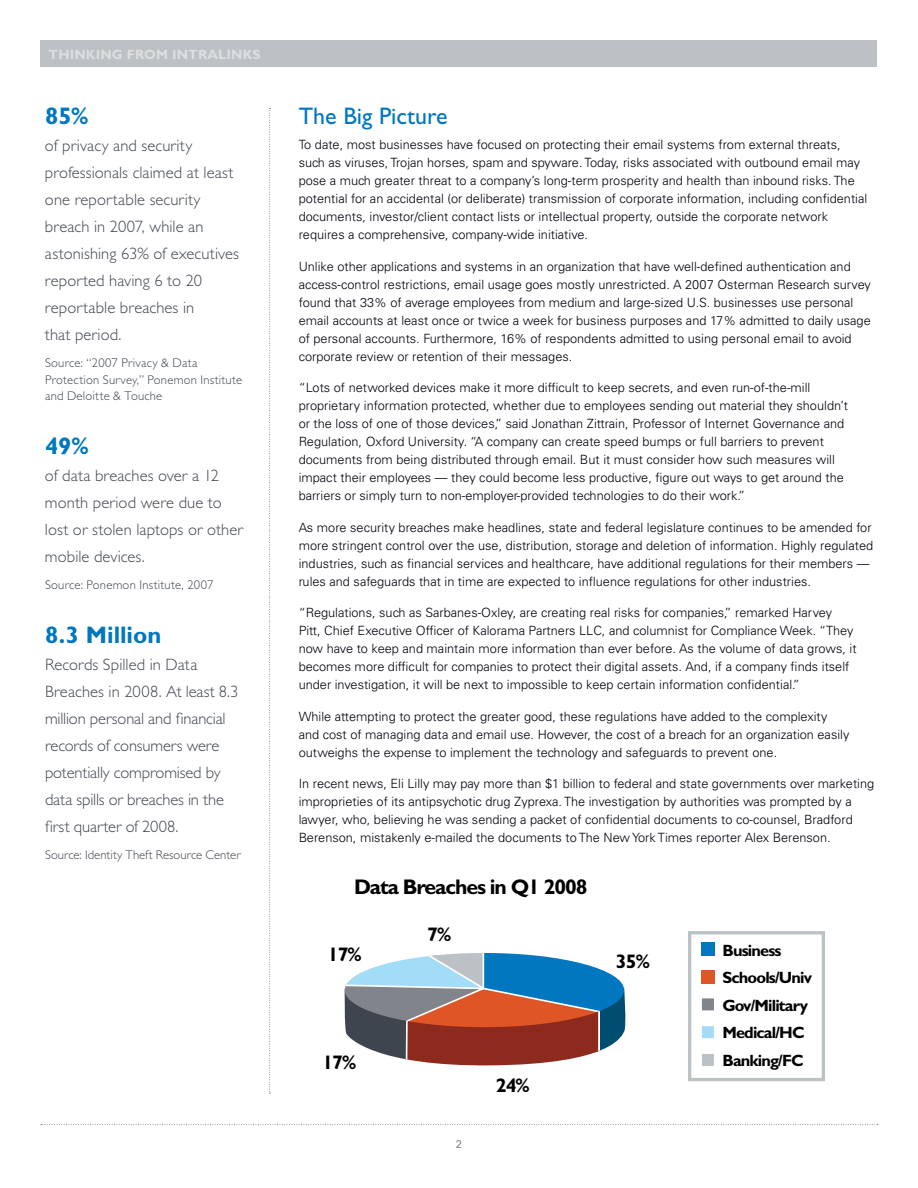
<style>
.page{position:relative;width:918px;height:1188px;background:#fff}
.page>*{position:absolute;margin:0;border:0;box-sizing:border-box;transform-origin:0 0}
.t1{font:700 24px "Gill Sans Std";color:#0077be}
.t2{font:24px "Gill Sans Std";color:#0077be}
.t3{font:700 21.3px "Gill Sans Std";letter-spacing:-.05em;color:#000}
.t4{font:700 19.65px "Gill Sans Std";letter-spacing:-.05em;color:#000}
.t5{font:300 16.5px/27px "Gill Sans Std";letter-spacing:.005em;color:#3f454f}
.t6{font:700 16.35px/27.6px "Gill Sans Std";letter-spacing:-.05em;color:#000}
.t7{font:700 13.5px "Gill Sans Std";letter-spacing:.01em;color:#dddede}
.t8{font:300 12.75px/18px "Univers LT Std";color:#00000d}
.t9{font:300 12.6px/16.5px "Gill Sans Std";letter-spacing:.015em;color:#3f454f}
.t10{font:11.25px "Univers LT Std";color:#80848a}
</style>
<div class="page">
<div style="left:40px;top:40px;width:838px;height:28px;background:#bcc1c6"></div>
<svg style="left:41px;top:1124px;width:837px;height:1px"></svg>
<svg style="left:269px;top:108px;width:2px;height:986px"></svg>
<svg style="left:344px;top:953px;width:282px;height:113px"></svg>
<div style="left:688px;top:931px;width:137px;height:150px;border:3px solid #bcc1c6"></div>
<div style="left:701px;top:942px;width:14px;height:14px;background:#0077be"></div>
<div style="left:701px;top:970px;width:14px;height:13px;background:#df5526"></div>
<div style="left:700px;top:997px;width:16px;height:15px;background:#81848a;border:2px solid #fff"></div>
<div style="left:700px;top:1025px;width:16px;height:15px;background:#a3dcf7;border:2px solid #fff"></div>
<div style="left:700px;top:1052px;width:16px;height:16px;background:#bcc1c6;border:2px solid #fff"></div>
<p class="t7" style="left:48px;top:46px;width:214px">Thinking from I ntraLinks</p>
<h1 class="t1" style="left:45px;top:102px;width:45px">85%</h1>
<p class="t5" style="left:45px;top:133px;width:196px">of privacy and security professionals claimed at least one reportable security breach in 2007, while an astonishing 63% of executives reported having 6 to 20 reportable breaches in<br>that period.</p>
<p class="t9" style="left:45px;top:355px;width:199px">Source: “2007 Privacy &amp; Data<br>Protection Survey,” Ponemon Institute and Deloitte &amp; Touche</p>
<h1 class="t1" style="left:45px;top:432px;width:45px">49%</h1>
<p class="t5" style="left:45px;top:463px;width:200px">of data breaches over a 12 month period were due to lost or stolen laptops or other mobile devices.</p>
<p class="t9" style="left:45px;top:577px;width:170px">Source: Ponemon Institute, 2007</p>
<h1 class="t1" style="left:45px;top:621px;width:118px">8.3 Million</h1>
<p class="t5" style="left:45px;top:652px;width:195px">Records Spilled in Data<br>Breaches in 2008. At least 8.3 million personal and financial records of consumers were potentially compromised by data spills or breaches in the first quarter of 2008.</p>
<p class="t9" style="left:45px;top:847px;width:197px">Source: Identity Theft Resource Center</p>
<h1 class="t2" style="left:299px;top:103px;width:150px">The Big Picture</h1>
<p class="t8" style="left:299px;top:136px;width:570px">To date, most businesses have focused on protecting their email systems from external threats, such as viruses, Trojan horses, spam and spyware. Today, risks associated with outbound email may pose a much greater threat to a company’s long-term prosperity and health than inbound risks. The potential for an accidental (or deliberate) transmission of corporate information, including confidential documents, investor/client contact lists or intellectual property, outside the corporate network requires a comprehensive, company-wide initiative.</p>
<p class="t8" style="left:299px;top:257px;width:574px">Unlike other applications and systems in an organization that have well-defined authentication and access-control restrictions, email usage goes mostly unrestricted. A 2007 Osterman Research survey found that 33% of average employees from medium and large-sized U.S. businesses use personal email accounts at least once or twice a week for business purposes and 17% admitted to daily usage of personal accounts. Furthermore, 16% of respondents admitted to using personal email to avoid corporate review or retention of their messages.</p>
<p class="t8" style="left:299px;top:379px;width:551px">“Lots of networked devices make it more difficult to keep secrets, and even run-of-the-mill proprietary information protected, whether due to employees sending out material they shouldn’t or the loss of one of those devices,” said Jonathan Zittrain, Professor of Internet Governance and Regulation, Oxford University. “A company can create speed bumps or full barriers to prevent documents from being distributed through email. But it must consider how such measures will impact their employees — they could become less productive, figure out ways to get around the barriers or simply turn to non-employer-provided technologies to do their work.”</p>
<p class="t8" style="left:299px;top:518px;width:576px">As more security breaches make headlines, state and federal legislature continues to be amended for more stringent control over the use, distribution, storage and deletion of information. Highly regulated industries, such as financial services and healthcare, have additional regulations for their members — rules and safeguards that in time are expected to influence regulations for other industries.</p>
<p class="t8" style="left:299px;top:604px;width:559px">“Regulations, such as Sarbanes-Oxley, are creating real risks for companies,” remarked Harvey Pitt, Chief Executive Officer of Kalorama Partners LLC, and columnist for Compliance Week. “They now have to keep and maintain more information than ever before. As the volume of data grows, it becomes more difficult for companies to protect their digital assets. And, if a company finds itself under investigation, it will be next to impossible to keep certain information confidential.”</p>
<p class="t8" style="left:299px;top:707px;width:552px">While attempting to protect the greater good, these regulations have added to the complexity and cost of managing data and email use. However, the cost of a breach for an organization easily outweighs the expense to implement the technology and safeguards to prevent one.</p>
<p class="t8" style="left:299px;top:775px;width:577px">In recent news, Eli Lilly may pay more than $1 billion to federal and state governments over marketing improprieties of its antipsychotic drug Zyprexa. The investigation by authorities was prompted by a lawyer, who, believing he was sending a packet of confidential documents to co-counsel, Bradford Berenson, mistakenly e-mailed the documents to The New York Times reporter Alex Berenson.</p>
<h2 class="t3" style="left:354px;top:874px;width:235px">Data Breaches in Q1 2008</h2>
<h3 class="t4" style="left:328px;top:942px;width:35px">17%</h3>
<h3 class="t4" style="left:322px;top:1050px;width:35px">17%</h3>
<h3 class="t4" style="left:427px;top:923px;width:25px">7%</h3>
<p class="t10" style="left:456px;top:1137px;width:8px">2</p>
<h3 class="t4" style="left:496px;top:1073px;width:35px">24%</h3>
<h3 class="t4" style="left:616px;top:950px;width:35px">35%</h3>
<p class="t6" style="left:722px;top:936px;width:91px">Business<br>Schools/Univ<br>Gov/Military<br>Medical/HC<br>Banking/FC</p>
</div>
